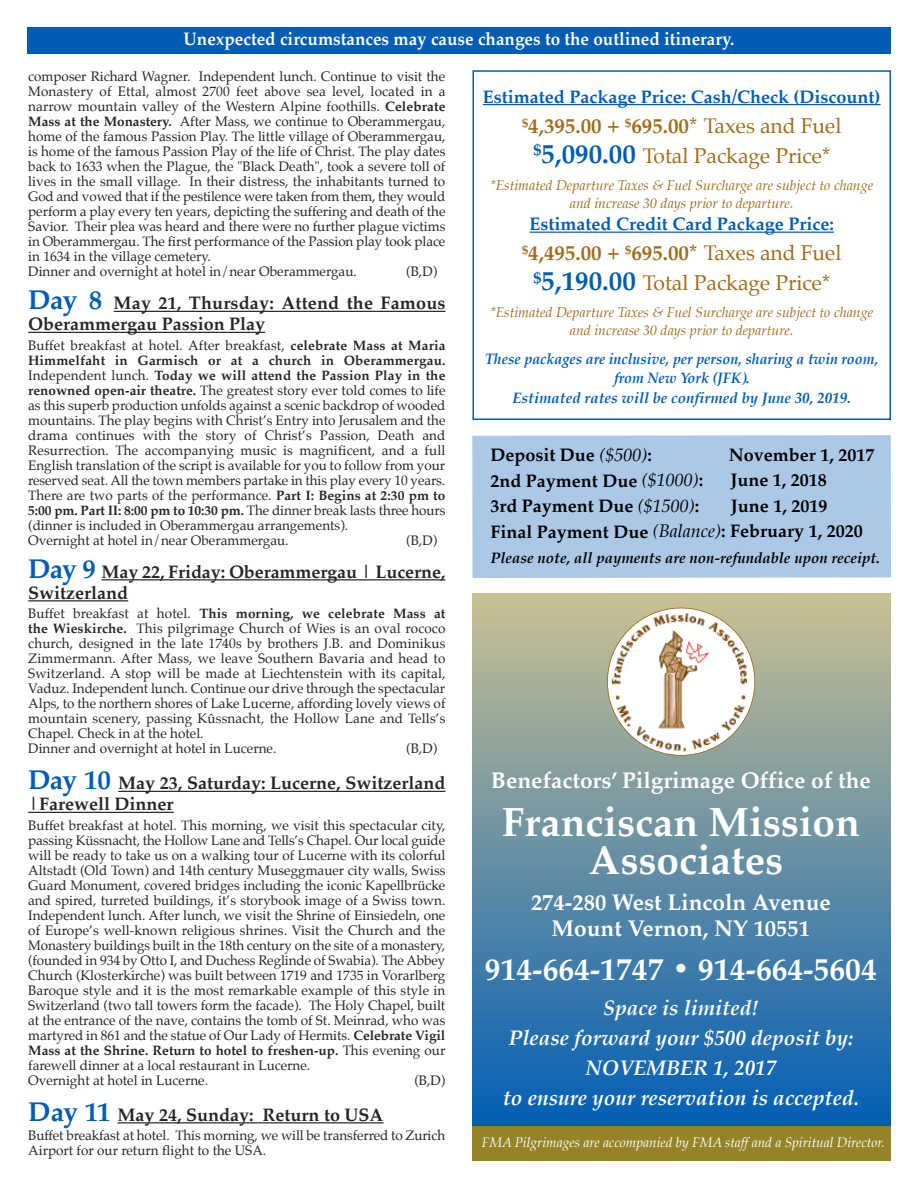
<style>
.page{position:relative;width:918px;height:1188px;background:#fff}
.page>*{position:absolute;margin:0;border:0;box-sizing:border-box;transform-origin:0 0}
.t1{font:700 40.65px/38.2px "Palatino";color:#fff;text-align:center}
.t2{font:700 31.5px "Palatino";color:#fff}
.t3{font:700 22.65px/26.2px "Palatino";color:#fff;text-align:center}
.t4{font:21px/30px "Palatino";color:#a06d1c;text-align:center}
.t5{font:italic 700 21px/30px "Palatino";color:#fff;text-align:center}
.t6{font:700 18px/21px "Palatino";color:#272526}
.t7{font:700 18px/25.7px "Palatino";color:#000}
.t8{font:700 18px "Palatino";color:#005db5}
.t9{font:700 18px "Palatino";color:#fff;scale:.95 1}
.t10{font:italic 700 15px/19.5px "Palatino";color:#005db5;text-align:center;scale:.95 1}
.t11{font:italic 700 15px "Palatino";color:#000}
.t12{font:italic 13.95px/18px "Palatino";color:#a06d1c;text-align:center}
.t13{font:13.5px/15px "Palatino";color:#272526}
.t14{font:italic 13.5px "Palatino";color:#fff}
.s1{font-weight:700}
.s2{font-weight:700;font-size:27px;color:#005db5}
.s3{font-size:27px;color:#005db5}
.s4{font-weight:400;font-style:italic}
</style>
<div class="page">
<div style="left:27px;top:27px;width:864px;height:27px;background:#005db5"></div>
<hr style="left:114px;top:311px;width:331px;height:1px;background:#272526">
<hr style="left:28px;top:332px;width:237px;height:1px;background:#272526">
<hr style="left:102px;top:579px;width:343px;height:1px;background:#272526">
<hr style="left:28px;top:600px;width:100px;height:1px;background:#272526">
<hr style="left:118px;top:791px;width:327px;height:1px;background:#272526">
<hr style="left:28px;top:812px;width:146px;height:1px;background:#272526">
<hr style="left:118px;top:1122px;width:266px;height:1px;background:#272526">
<div style="left:472px;top:435px;width:419px;height:143px;background:#abc9e7"></div>
<div style="left:472px;top:1125px;width:419px;height:36px;background:#958327"></div>
<div style="left:472px;top:70px;width:419px;height:350px;border:2px solid #005db5"></div>
<hr style="left:483px;top:104px;width:398px;height:1px;background:#005db5">
<hr style="left:530px;top:232px;width:304px;height:1px;background:#005db5">
<div style="left:472px;top:593px;width:419px;height:532px;background:linear-gradient(to bottom,#cac193,#025eb4)"></div>
<img style="left:608px;top:612px;width:146px;height:141px">
<h3 class="t9" style="left:184px;top:31px;width:581px">Unexpected circumstances may cause changes to the outlined itinerary.</h3>
<p class="t13" style="left:28px;top:70px;width:419px">composer Richard Wagner. Independent lunch. Continue to visit the Monastery of Ettal, almost 2700 feet above sea level, located in a narrow mountain valley of the Western Alpine foothills. <span class="s1">Celebrate Mass at the Monastery.</span> After Mass, we continue to Oberammergau, home of the famous Passion Play. The little village of Oberammergau, is home of the famous Passion Play of the life of Christ. The play dates back to 1633 when the Plague, the "Black Death", took a severe toll of lives in the small village. In their distress, the inhabitants turned to God and vowed that if the pestilence were taken from them, they would perform a play every ten years, depicting the suffering and death of the Savior. Their plea was heard and there were no further plague victims in Oberammergau. The first performance of the Passion play took place in 1634 in the village cemetery.<br>Dinner and overnight at hotel in/near Oberammergau.</p>
<h3 class="t8" style="left:483px;top:88px;width:399px">Estimated Package Price: Cash/Check (Discount)</h3>
<h3 class="t4" style="left:522px;top:112px;width:321px"><sup>$</sup><span class="s1">4,395.00 +</span> <sup>$</sup><span class="s1">695.00*</span> Taxes and Fuel <sup>$</sup><span class="s2">5,090.00</span> Total Package Price*</h3>
<p class="t12" style="left:490px;top:177px;width:385px">*Estimated Departure Taxes &amp; Fuel Surcharge are subject to change and increase 30 days prior to departure.</p>
<h3 class="t8" style="left:530px;top:215px;width:306px">Estimated Credit Card Package Price:</h3>
<h3 class="t4" style="left:522px;top:239px;width:321px"><sup>$</sup><span class="s1">4,495.00 +</span> <sup>$</sup><span class="s1">695.00*</span> Taxes and Fuel <sup>$</sup><span class="s2">5,190.00</span> Total Package Price*</h3>
<p class="t12" style="left:490px;top:304px;width:385px">*Estimated Departure Taxes &amp; Fuel Surcharge are subject to change and increase 30 days prior to departure.</p>
<p class="t10" style="left:485px;top:350px;width:415px">These packages are inclusive, per person, sharing a twin room, from New York (JFK).<br>Estimated rates will be confirmed by June 30, 2019.</p>
<p class="t13" style="left:406px;top:265px;width:33px">(B,D)</p>
<h3 class="t6" style="left:28px;top:294px;width:419px"><span class="s3">Day 8</span> May 21, Thursday: Attend the Famous<br>Oberammergau Passion Play</h3>
<p class="t13" style="left:28px;top:339px;width:419px">Buffet breakfast at hotel. After breakfast, <span class="s1">celebrate Mass at Maria Himmelfaht in Garmisch or at a church in Oberammergau.<br></span>Independent lunch. <span class="s1">Today we will attend the Passion Play in the renowned open-air theatre.</span> The greatest story ever told comes to life as this superb production unfolds against a scenic backdrop of wooded mountains. The play begins with Christ’s Entry into Jerusalem and the drama continues with the story of Christ’s Passion, Death and Resurrection. The accompanying music is magnificent, and a full English translation of the script is available for you to follow from your reserved seat. All the town members partake in this play every 10 years.<br>There are two parts of the performance. <span class="s1">Part I: Begins at 2:30 pm to 5:00 pm. Part II: 8:00 pm to 10:30 pm.</span> The dinner break lasts three hours (dinner is included in Oberammergau arrangements).<br>Overnight at hotel in/near Oberammergau.</p>
<h3 class="t7" style="left:490px;top:443px;width:163px">Deposit Due <span class="s4">($500)</span>:</h3>
<h3 class="t7" style="left:729px;top:443px;width:147px">November 1, 2017</h3>
<h3 class="t7" style="left:490px;top:469px;width:215px">2nd Payment Due <span class="s4">($1000)</span>:</h3>
<h3 class="t7" style="left:730px;top:469px;width:98px">June 1, 2018</h3>
<h3 class="t7" style="left:490px;top:494px;width:211px">3rd Payment Due <span class="s4">($1500)</span>:</h3>
<h3 class="t7" style="left:490px;top:494px;width:374px;text-indent:240px">June 1, 2019<br>Final Payment Due <span class="s4">(Balance)</span>: February 1, 2020</h3>
<p class="t11" style="left:491px;top:551px;width:391px">Please note, all payments are non-refundable upon receipt.</p>
<p class="t13" style="left:406px;top:534px;width:33px">(B,D)</p>
<h3 class="t6" style="left:28px;top:563px;width:419px"><span class="s3">Day 9</span> May 22, Friday: Oberammergau | Lucerne,<br>Switzerland</h3>
<p class="t13" style="left:28px;top:607px;width:419px">Buffet breakfast at hotel. <span class="s1">This morning, we celebrate Mass at the Wieskirche.</span> This pilgrimage Church of Wies is an oval rococo church, designed in the late 1740s by brothers J.B. and Dominikus Zimmermann. After Mass, we leave Southern Bavaria and head to Switzerland. A stop will be made at Liechtenstein with its capital, Vaduz. Independent lunch. Continue our drive through the spectacular Alps, to the northern shores of Lake Lucerne, affording lovely views of mountain scenery, passing Kûssnacht, the Hollow Lane and Tells’s Chapel. Check in at the hotel.<br>Dinner and overnight at hotel in Lucerne.</p>
<p class="t13" style="left:406px;top:742px;width:33px">(B,D)</p>
<h3 class="t6" style="left:28px;top:774px;width:419px"><span class="s3">Day 10</span> May 23, Saturday: Lucerne, Switzerland |Farewell Dinner</h3>
<p class="t13" style="left:28px;top:819px;width:419px">Buffet breakfast at hotel. This morning, we visit this spectacular city, passing Küssnacht, the Hollow Lane and Tells’s Chapel. Our local guide will be ready to take us on a walking tour of Lucerne with its colorful Altstadt (Old Town) and 14th century Museggmauer city walls, Swiss Guard Monument, covered bridges including the iconic Kapellbrücke and spired, turreted buildings, it’s storybook image of a Swiss town.<br>Independent lunch. After lunch, we visit the Shrine of Einsiedeln, one of Europe’s well-known religious shrines. Visit the Church and the Monastery buildings built in the 18th century on the site of a monastery, (founded in 934 by Otto I, and Duchess Reglinde of Swabia). The Abbey Church (Klosterkirche) was built between 1719 and 1735 in Vorarlberg Baroque style and it is the most remarkable example of this style in Switzerland (two tall towers form the facade). The Holy Chapel, built at the entrance of the nave, contains the tomb of St. Meinrad, who was martyred in 861 and the statue of Our Lady of Hermits. <span class="s1">Celebrate Vigil Mass at the Shrine. Return to hotel to freshen-up.</span> This evening our farewell dinner at a local restaurant in Lucerne.<br>Overnight at hotel in Lucerne.</p>
<h3 class="t3" style="left:491px;top:768px;width:381px">Benefactors’ Pilgrimage Office of the</h3>
<h1 class="t1" style="left:502px;top:805px;width:359px">Franciscan Mission<br>Associates</h1>
<h3 class="t3" style="left:531px;top:891px;width:301px">274-280 West Lincoln Avenue<br>Mount Vernon, NY 10551</h3>
<h2 class="t2" style="left:485px;top:955px;width:393px">914-664-1747 • 914-664-5604</h2>
<h3 class="t5" style="left:503px;top:994px;width:358px">Space is limited!<br>Please forward your $500 deposit by:<br>NOVEMBER 1, 2017<br>to ensure your reservation is accepted.</h3>
<p class="t13" style="left:414px;top:1074px;width:33px">(B,D)</p>
<h3 class="t6" style="left:28px;top:1106px;width:357px"><span class="s3">Day 11</span> May 24, Sunday: Return to USA</h3>
<p class="t13" style="left:28px;top:1129px;width:418px">Buffet breakfast at hotel. This morning, we will be transferred to Zurich<br>Airport for our return flight to the USA.</p>
<p class="t14" style="left:482px;top:1136px;width:405px">FMA Pilgrimages are accompanied by FMA staff and a Spiritual Director.</p>
</div>
